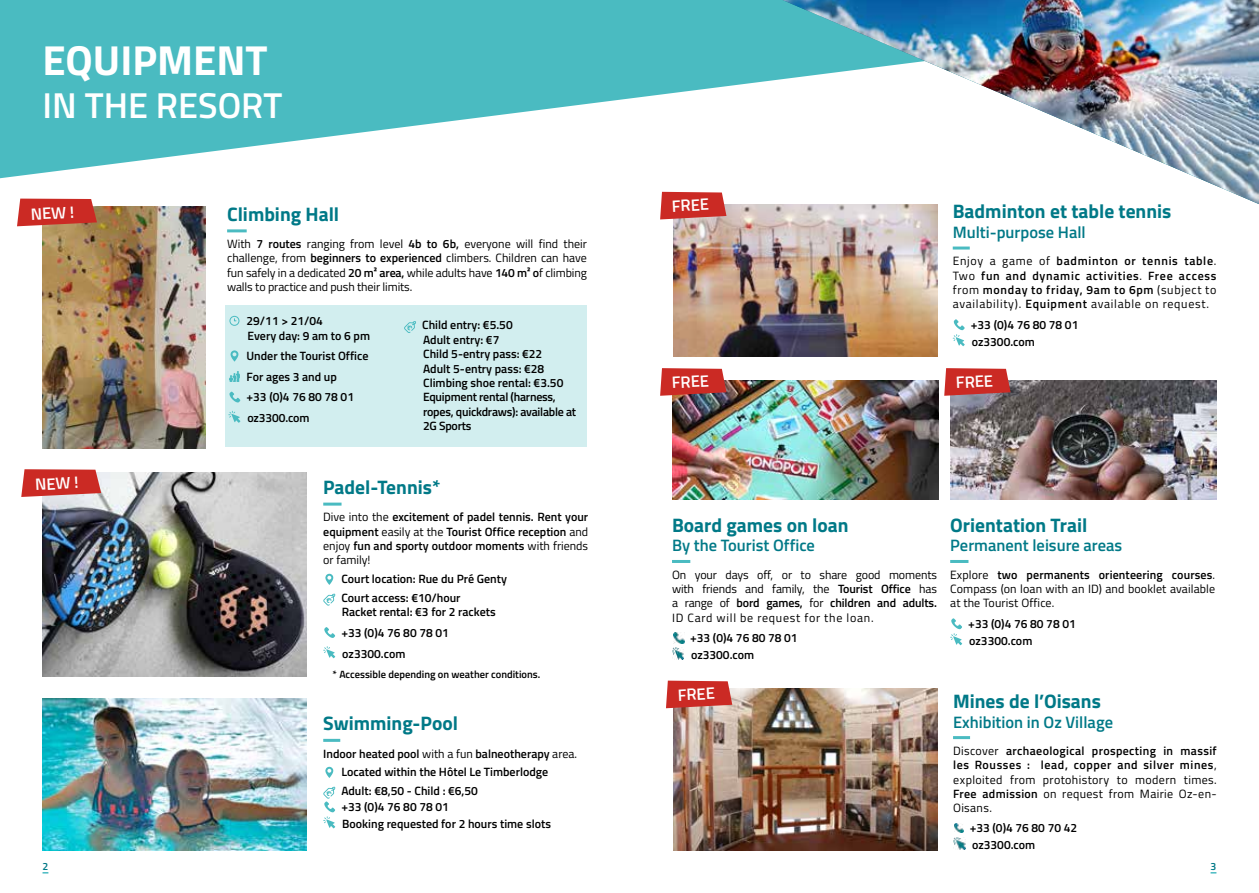
<style>
.page{position:relative;width:1259px;height:893px;background:#fff}
.page>*{position:absolute;margin:0;border:0;box-sizing:border-box;transform-origin:0 0}
.t1{font:700 42px "Titillium Web";color:#fff}
.t2{font:600 36px "Titillium Web";color:#fff}
.t3{font:700 19.5px "Titillium Web";color:#007987}
.t4{font:600 16.5px "Titillium Web";color:#007987}
.t5{font:600 16.5px "Titillium Web";color:#fff}
.t6{font:600 12px/14.4px "Titillium Web";color:#000}
.t7{font:12px/14.4px "Titillium Web";letter-spacing:-.005em;color:#000;text-align:justify}
.t8{font:600 10.5px "Titillium Web";color:#000}
.t9{font:600 10.5px "Titillium Web";color:#007987}
.s1{font-weight:600}
.s2{font-weight:400}
</style>
<div class="page">
<img style="left:43px;top:698px;width:263px;height:152px">
<hr style="left:323px;top:739px;width:17px;height:3px;background:#4abbc1">
<svg style="left:325px;top:767px;width:8px;height:11px"></svg>
<svg style="left:323px;top:787px;width:12px;height:41px"></svg>
<img style="left:673px;top:689px;width:264px;height:161px">
<hr style="left:953px;top:736px;width:17px;height:3px;background:#4abbc1">
<svg style="left:953px;top:823px;width:12px;height:26px"></svg>
<img style="left:673px;top:204px;width:264px;height:152px">
<hr style="left:952px;top:247px;width:17px;height:3px;background:#4abbc1">
<svg style="left:952px;top:319px;width:12px;height:27px"></svg>
<img style="left:672px;top:381px;width:266px;height:118px">
<hr style="left:672px;top:560px;width:18px;height:3px;background:#4abbc1">
<svg style="left:672px;top:633px;width:12px;height:27px"></svg>
<img style="left:950px;top:381px;width:266px;height:118px">
<hr style="left:950px;top:560px;width:18px;height:3px;background:#4abbc1">
<svg style="left:950px;top:618px;width:12px;height:27px"></svg>
<img style="left:43px;top:206px;width:163px;height:243px">
<hr style="left:227px;top:229px;width:20px;height:3px;background:#4abbc1">
<div style="left:225px;top:305px;width:362px;height:141px;background:#d2eeef"></div>
<svg style="left:229px;top:316px;width:10px;height:10px"></svg>
<svg style="left:230px;top:350px;width:8px;height:12px"></svg>
<svg style="left:229px;top:371px;width:11px;height:11px"></svg>
<svg style="left:229px;top:392px;width:11px;height:10px"></svg>
<svg style="left:228px;top:411px;width:12px;height:12px"></svg>
<svg style="left:404px;top:321px;width:12px;height:12px"></svg>
<svg style="left:17px;top:199px;width:80px;height:27px;background:#ca3930"></svg>
<img style="left:43px;top:472px;width:263px;height:205px">
<hr style="left:323px;top:503px;width:18px;height:3px;background:#4abbc1">
<svg style="left:325px;top:574px;width:8px;height:11px"></svg>
<svg style="left:323px;top:594px;width:12px;height:11px"></svg>
<svg style="left:324px;top:627px;width:11px;height:11px"></svg>
<svg style="left:323px;top:646px;width:12px;height:12px"></svg>
<svg style="left:660px;top:192px;width:66px;height:27px;background:#cd3b35"></svg>
<svg style="left:21px;top:469px;width:80px;height:28px;background:#cf4540"></svg>
<svg style="left:660px;top:368px;width:66px;height:28px;background:#c63934"></svg>
<svg style="left:666px;top:681px;width:66px;height:27px;background:#cd3b35"></svg>
<svg style="left:944px;top:368px;width:66px;height:28px;background:#c83b37"></svg>
<svg style="left:0;top:0;width:782px;height:178px;fill:#4abbc1"></svg>
<img style="left:782px;top:0;width:477px;height:204px">
<h1 class="t1" style="left:43px;top:28px;width:227px">EQUIPMENT</h1>
<h2 class="t2" style="left:43px;top:78px;width:241px">IN THE RESORT</h2>
<h3 class="t5" style="left:30px;top:202px;width:45px;rotate:-3deg">NEW !</h3>
<h3 class="t5" style="left:34px;top:472px;width:45px;rotate:-3deg">NEW !</h3>
<h3 class="t3" style="left:227px;top:199px;width:114px">Climbing Hall</h3>
<p class="t7" style="left:227px;top:236px;width:361px">With <span class="s1">7 routes</span> ranging from level <span class="s1">4b to 6b,</span> everyone will find their challenge, from <span class="s1">beginners to experienced</span> climbers. Children can have fun safely in a dedicated <span class="s1">20 m² area,</span> while adults have <span class="s1">140 m² o</span>f climbing walls to practice and push their limits.</p>
<p class="t6" style="left:246px;top:313px;width:125px">29/11 &gt; 21/04<br>Every day: 9 am to 6 pm</p>
<p class="t6" style="left:246px;top:345px;width:123px;line-height:20.7px">Under the Tourist Office<br>For ages 3 and up<br>+33 (0)4 76 80 78 01 oz3300.com</p>
<p class="t6" style="left:422px;top:317px;width:156px">Child entry: €5.50<br>Adult entry: €7<br>Child 5-entry pass: €22<br>Adult 5-entry pass: €28<br>Climbing shoe rental: €3.50<br>Equipment rental (harness, ropes, quickdraws): available at<br>2G Sports</p>
<h3 class="t3" style="left:323px;top:472px;width:119px">Padel-Tennis*</h3>
<p class="t6" style="left:323px;top:509px;width:266px;text-align:justify"><span class="s2">Dive into the</span> excitement of padel tennis. Rent your equipment <span class="s2">easily at the</span> Tourist Office reception <span class="s2">and enjoy</span> fun and sporty outdoor moments <span class="s2">with friends or family!</span></p>
<p class="t6" style="left:341px;top:569px;width:167px;line-height:18.6px">Court location: Rue du Pré Genty<br>Court access: €10/hour</p>
<p class="t6" style="left:341px;top:601px;width:156px;line-height:20.9px">Racket rental: €3 for 2 rackets +33 (0)4 76 80 78 01 oz3300.com</p>
<p class="t8" style="left:333px;top:666px;width:209px">* Accessible depending on weather conditions.</p>
<h3 class="t3" style="left:323px;top:709px;width:136px">Swimming-Pool</h3>
<p class="t6" style="left:341px;top:743px;width:237px;line-height:18.6px;text-indent:-18px">Indoor heated pool <span class="s2">with a fun</span> balneotherapy <span class="s2">area.<br></span>Located within the Hôtel Le Timberlodge<br>Adult: €8,50 - Child : €6,50</p>
<p class="t6" style="left:341px;top:798px;width:211px;line-height:17px">+33 (0)4 76 80 78 01<br>Booking requested for 2 hours time slots</p>
<h3 class="t5" style="left:671px;top:194px;width:39px;rotate:-3deg">FREE</h3>
<h3 class="t5" style="left:671px;top:370px;width:39px;rotate:-3deg">FREE</h3>
<h3 class="t3" style="left:952px;top:196px;width:220px">Badminton et table tennis</h3>
<h3 class="t4" style="left:952px;top:220px;width:134px">Multi-purpose Hall</h3>
<p class="t6" style="left:952px;top:253px;width:265px;text-align:justify"><span class="s2">Enjoy a game of</span> badminton or tennis table<span class="s2">.<br>Two</span> fun and dynamic activities<span class="s2">.</span> Free access <span class="s2">from</span> monday to friday, 9am to 6pm <span class="s2">(subject to availability).</span> Equipment <span class="s2">available on request.</span></p>
<p class="t6" style="left:971px;top:316px;width:109px;line-height:17px">+33 (0)4 76 80 78 01 oz3300.com</p>
<h3 class="t5" style="left:955px;top:370px;width:39px;rotate:-3deg">FREE</h3>
<h3 class="t3" style="left:672px;top:510px;width:178px">Board games on loan</h3>
<h3 class="t4" style="left:672px;top:533px;width:144px">By the Tourist Office</h3>
<p class="t7" style="left:672px;top:567px;width:266px">On your days off, or to share good moments with friends and family, the <span class="s1">Tourist Office</span> has a range of <span class="s1">bord games,</span> for <span class="s1">children and adults.<br></span>ID Card will be request for the loan.</p>
<p class="t6" style="left:690px;top:629px;width:109px;line-height:17px">+33 (0)4 76 80 78 01 oz3300.com</p>
<h3 class="t5" style="left:677px;top:682px;width:39px;rotate:-3deg">FREE</h3>
<h3 class="t3" style="left:950px;top:510px;width:139px">Orientation Trail</h3>
<h3 class="t4" style="left:950px;top:533px;width:174px">Permanent leisure areas</h3>
<p class="t7" style="left:950px;top:567px;width:266px">Explore <span class="s1">two permanents orienteering courses</span>.<br>Compass (on loan with an ID) and booklet available at the Tourist Office.</p>
<p class="t6" style="left:968px;top:615px;width:109px;line-height:17px">+33 (0)4 76 80 78 01 oz3300.com</p>
<h3 class="t3" style="left:953px;top:686px;width:149px">Mines de l’Oisans</h3>
<h3 class="t4" style="left:953px;top:709px;width:161px">Exhibition in Oz Village</h3>
<p class="t6" style="left:953px;top:743px;width:265px;text-align:justify"><span class="s2">Discover</span> archaeological prospecting in massif les Rousses : lead, copper and silver mines<span class="s2">, exploited from protohistory to modern times.<br></span>Free admission <span class="s2">on request from Mairie Oz-en-Oisans.</span></p>
<p class="t6" style="left:969px;top:819px;width:109px;line-height:17px">+33 (0)4 76 80 70 42 oz3300.com</p>
<p class="t9" style="left:43px;top:858px;width:7px">2</p>
<p class="t9" style="left:1210px;top:858px;width:7px">3</p>
</div>
